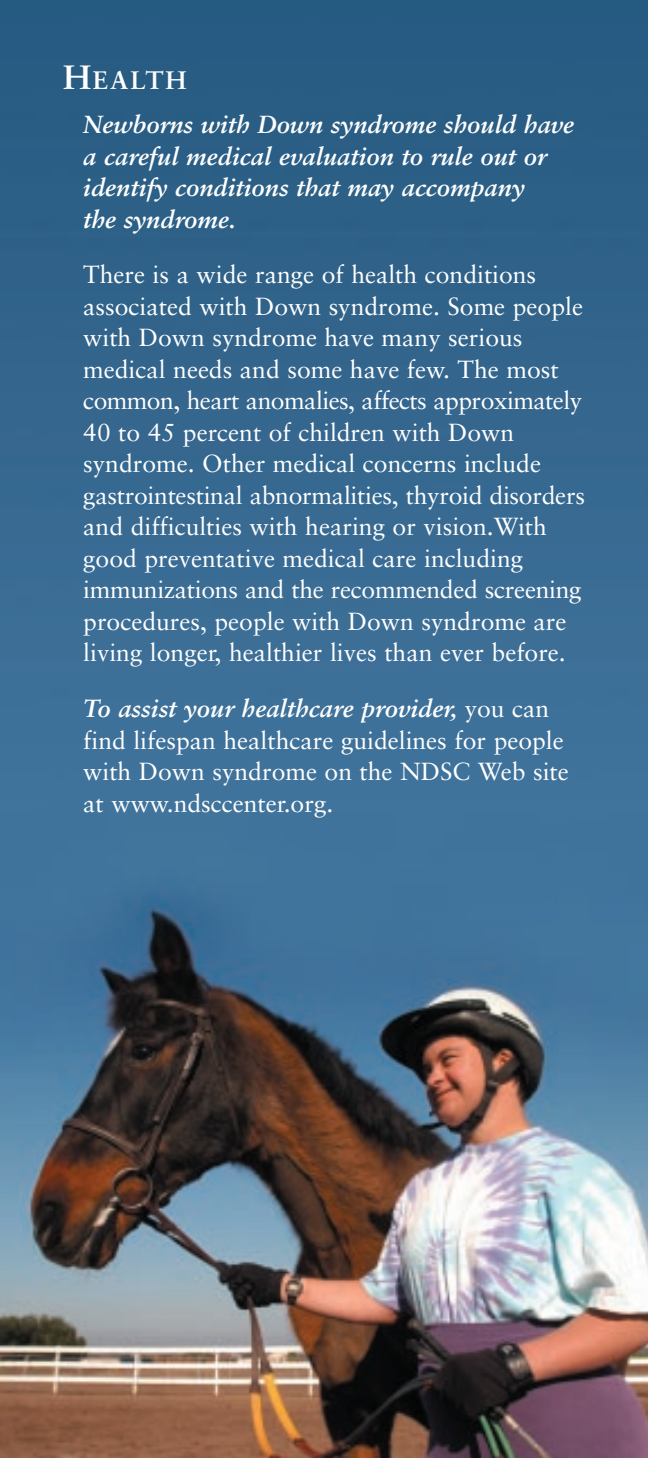
<style>
.page{position:relative;width:648px;height:1458px;background:#fff}
.page>*{position:absolute;margin:0;border:0;box-sizing:border-box;transform-origin:0 0}
.t1{font:700 25.2px "Sabon";letter-spacing:.075em;color:#fff}
.t2{font:24.75px/31.5px "Sabon";color:#fff}
.t3{font:italic 700 24.75px/31.5px "Sabon";color:#fff}
.s1{font-size:33.75px}
.s2{font-weight:700;font-style:italic}
</style>
<div class="page">
<img style="left:0;top:0;width:648px;height:1457px">
<p class="t1" style="left:63px;top:70px;width:125px"><span class="s1">H</span>EALTH</p>
<p class="t3" style="left:83px;top:111px;width:493px">Newborns with Down syndrome should have a careful medical evaluation to rule out or identify conditions that may accompany<br>the syndrome.</p>
<p class="t2" style="left:83px;top:261px;width:503px">There is a wide range of health conditions associated with Down syndrome. Some people with Down syndrome have many serious medical needs and some have few. The most common, heart anomalies, affects approximately 40 to 45 percent of children with Down syndrome. Other medical concerns include gastrointestinal abnormalities, thyroid disorders and difficulties with hearing or vision.With good preventative medical care including immunizations and the recommended screening procedures, people with Down syndrome are living longer, healthier lives than ever before.</p>
<p class="t2" style="left:83px;top:695px;width:487px"><span class="s2">To assist your healthcare provider,</span> you can find lifespan healthcare guidelines for people with Down syndrome on the NDSC Web site at www.ndsccenter.org.</p>
</div>
